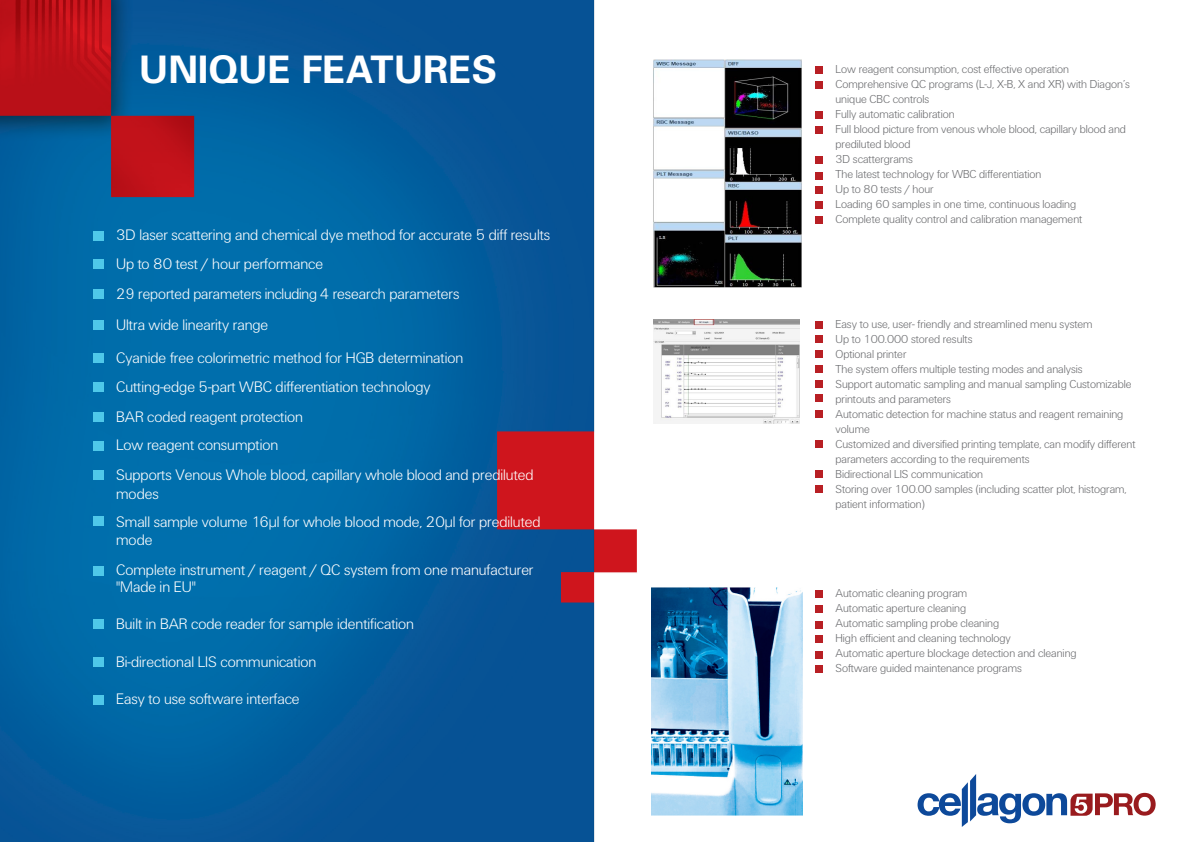
<style>
.page{position:relative;width:1191px;height:842px;background:#fff}
.page>*{position:absolute;margin:0;border:0;box-sizing:border-box;transform-origin:0 0}
.t1{font:700 38px "H Univers";color:#fff}
.t2{font:15.8px/29.9px "U001 DOT Ligh";color:#fff}
.t3{font:12px/15px "U001 DOT Ligh";color:#6c6d70}
</style>
<div class="page">
<img style="left:0;top:0;width:1156px;height:842px">
<div style="left:94px;top:259px;width:10px;height:10px;background:#4fc8e9"></div>
<div style="left:94px;top:231px;width:10px;height:10px;background:#4fc8e9"></div>
<div style="left:816px;top:66px;width:7px;height:7px;background:#b81f24"></div>
<div style="left:816px;top:81px;width:7px;height:7px;background:#b81f24"></div>
<div style="left:816px;top:111px;width:7px;height:7px;background:#b81f24"></div>
<div style="left:816px;top:126px;width:7px;height:7px;background:#b81f24"></div>
<div style="left:816px;top:156px;width:7px;height:7px;background:#b81f24"></div>
<div style="left:816px;top:172px;width:7px;height:7px;background:#b81f24"></div>
<div style="left:816px;top:186px;width:7px;height:7px;background:#b81f24"></div>
<div style="left:816px;top:201px;width:7px;height:7px;background:#b81f24"></div>
<div style="left:816px;top:216px;width:7px;height:7px;background:#b81f24"></div>
<div style="left:816px;top:321px;width:7px;height:7px;background:#b81f24"></div>
<div style="left:816px;top:335px;width:7px;height:7px;background:#b81f24"></div>
<div style="left:816px;top:350px;width:7px;height:7px;background:#b81f24"></div>
<div style="left:816px;top:365px;width:7px;height:7px;background:#b81f24"></div>
<div style="left:816px;top:380px;width:7px;height:7px;background:#b81f24"></div>
<div style="left:816px;top:590px;width:7px;height:7px;background:#b81f24"></div>
<div style="left:816px;top:605px;width:7px;height:7px;background:#b81f24"></div>
<div style="left:816px;top:621px;width:7px;height:7px;background:#b81f24"></div>
<div style="left:816px;top:635px;width:7px;height:7px;background:#b81f24"></div>
<div style="left:816px;top:651px;width:7px;height:7px;background:#b81f24"></div>
<div style="left:816px;top:665px;width:7px;height:7px;background:#b81f24"></div>
<div style="left:94px;top:289px;width:10px;height:10px;background:#4fc8e9"></div>
<div style="left:94px;top:319px;width:10px;height:10px;background:#4fc8e9"></div>
<div style="left:94px;top:353px;width:10px;height:10px;background:#4fc8e9"></div>
<div style="left:94px;top:412px;width:10px;height:10px;background:#4fc8e9"></div>
<div style="left:94px;top:441px;width:10px;height:10px;background:#4fc8e9"></div>
<div style="left:94px;top:470px;width:10px;height:10px;background:#4fc8e9"></div>
<div style="left:94px;top:516px;width:10px;height:10px;background:#4fc8e9"></div>
<div style="left:94px;top:566px;width:10px;height:10px;background:#4fc8e9"></div>
<div style="left:94px;top:619px;width:10px;height:10px;background:#4fc8e9"></div>
<div style="left:94px;top:657px;width:10px;height:10px;background:#4fc8e9"></div>
<div style="left:94px;top:382px;width:10px;height:10px;background:#4fc8e9"></div>
<svg style="left:917px;top:774px;width:238px;height:53px"></svg>
<div style="left:816px;top:394px;width:7px;height:7px;background:#b81f24"></div>
<div style="left:94px;top:695px;width:10px;height:10px;background:#4fc8e9"></div>
<div style="left:816px;top:410px;width:7px;height:7px;background:#b81f24"></div>
<div style="left:816px;top:440px;width:7px;height:7px;background:#b81f24"></div>
<div style="left:816px;top:470px;width:7px;height:7px;background:#b81f24"></div>
<div style="left:816px;top:485px;width:7px;height:7px;background:#b81f24"></div>
<img style="left:653px;top:59px;width:148px;height:228px">
<img style="left:650px;top:571px;width:150px;height:230px">
<img style="left:652px;top:588px;width:150px;height:227px">
<img style="left:651px;top:303px;width:150px;height:230px">
<img style="left:654px;top:319px;width:145px;height:105px">
<p class="t1" style="left:139px;top:46px;width:360px">UNIQUE FEATURES</p>
<p class="t3" style="left:835px;top:62px;width:296px">Low reagent consumption, cost effective operation Comprehensive QC programs (L-J, X-B, X and XR) with Diagon’s unique CBC controls<br>Fully automatic calibration<br>Full blood picture from venous whole blood, capillary blood and prediluted blood<br>3D scattergrams<br>The latest technology for WBC differentiation<br>Up to 80 tests / hour<br>Loading 60 samples in one time, continuous loading<br>Complete quality control and calibration management</p>
<p class="t2" style="left:116px;top:220px;width:435px">3D laser scattering and chemical dye method for accurate 5 diff results Up to 80 test / hour performance<br>29 reported parameters including 4 research parameters<br>Ultra wide linearity range</p>
<p class="t2" style="left:116px;top:343px;width:349px">Cyanide free colorimetric method for HGB determination<br>Cutting-edge 5-part WBC differentiation technology<br>BAR coded reagent protection</p>
<p class="t2" style="left:116px;top:430px;width:419px;line-height:30.4px">Low reagent consumption<br>Supports Venous Whole blood, capillary whole blood and prediluted</p>
<p class="t2" style="left:116px;top:480px;width:426px;line-height:27.6px">modes<br>Small sample volume 16µl for whole blood mode, 20µl for prediluted</p>
<p class="t2" style="left:116px;top:524px;width:419px;line-height:30.4px">mode<br>Complete instrument / reagent / QC system from one manufacturer</p>
<p class="t2" style="left:116px;top:572px;width:81px">"Made in EU"</p>
<p class="t2" style="left:116px;top:609px;width:299px">Built in BAR code reader for sample identification</p>
<p class="t2" style="left:116px;top:647px;width:202px">Bi-directional LIS communication</p>
<p class="t2" style="left:116px;top:684px;width:185px">Easy to use software interface</p>
<p class="t3" style="left:835px;top:316px;width:301px">Easy to use, user- friendly and streamlined menu system<br>Up to 100.000 stored results<br>Optional printer<br>The system offers multiple testing modes and analysis<br>Support automatic sampling and manual sampling Customizable printouts and parameters<br>Automatic detection for machine status and reagent remaining volume<br>Customized and diversified printing template, can modify different parameters according to the requirements<br>Bidirectional LIS communication<br>Storing over 100.00 samples (including scatter plot, histogram, patient information)</p>
<p class="t3" style="left:835px;top:586px;width:243px">Automatic cleaning program<br>Automatic aperture cleaning<br>Automatic sampling probe cleaning<br>High efficient and cleaning technology<br>Automatic aperture blockage detection and cleaning Software guided maintenance programs</p>
</div>
